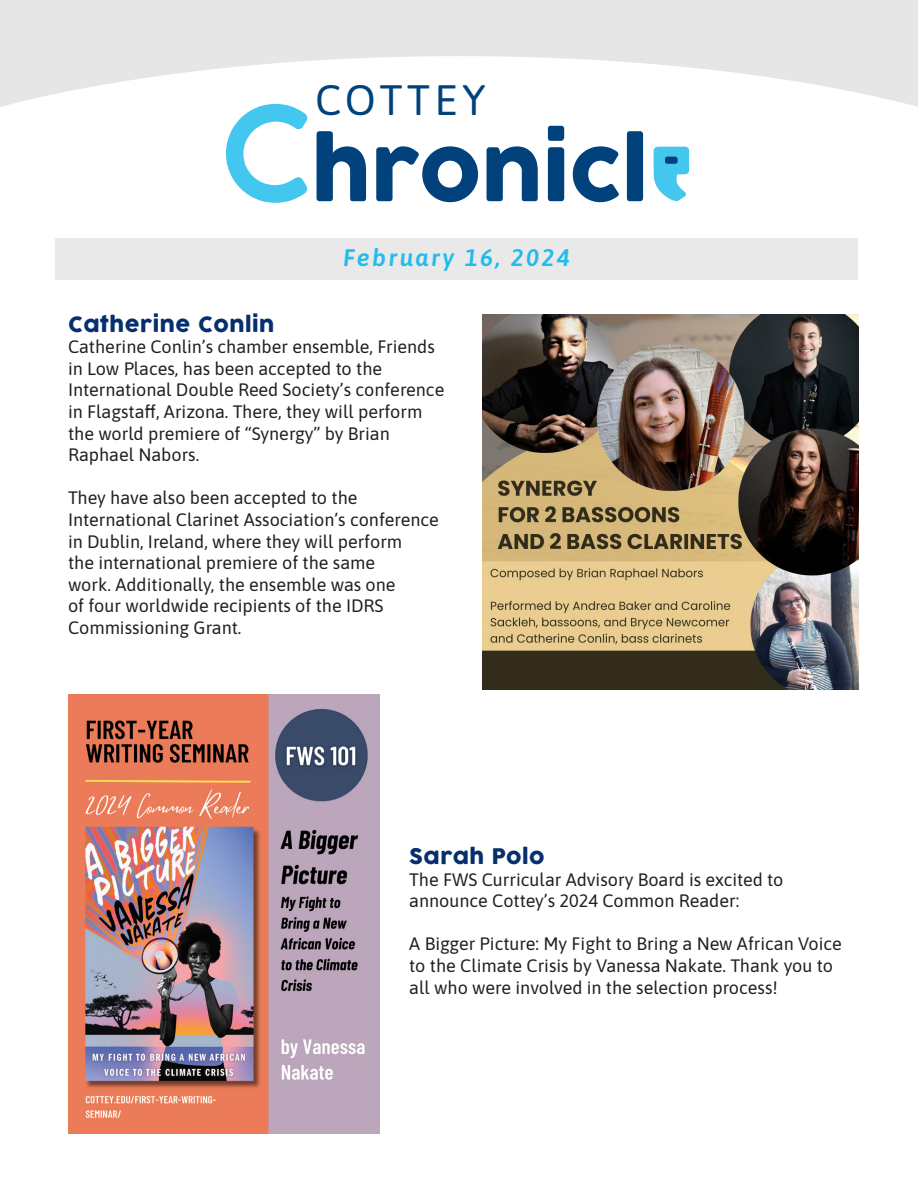
<style>
.page{position:relative;width:918px;height:1188px;background:#fff}
.page>*{position:absolute;margin:0;border:0;box-sizing:border-box;transform-origin:0 0}
.t1{font:42.45px "Asap";letter-spacing:.1em;color:#01427c}
.t2{font:italic 24px "Asap";letter-spacing:.105em;color:#21bcee}
.t3{font:21px "Cocogoose";letter-spacing:.025em;color:#062f6e}
.t4{font:18px/21.6px "Asap";color:#231f20}
</style>
<div class="page">
<div style="left:0;top:0;width:918px;height:269px;background:#e6e6e6"></div>
<div style="left:0;top:56px;width:918px;height:378px;background:#fff"></div>
<div style="left:55px;top:238px;width:802px;height:42px;background:#e9e9e9"></div>
<svg style="left:317px;top:131px;width:49px;height:70px;background:#5f88ac"></svg>
<svg style="left:376px;top:146px;width:102px;height:56px;background:#7396b6"></svg>
<svg style="left:487px;top:146px;width:51px;height:55px;background:#527ea5"></svg>
<svg style="left:548px;top:126px;width:16px;height:75px"></svg>
<svg style="left:573px;top:146px;width:46px;height:56px;background:#7196b6"></svg>
<svg style="left:627px;top:131px;width:16px;height:70px"></svg>
<svg style="left:654px;top:147px;width:35px;height:54px;background:#6cd2f1"></svg>
<svg style="left:226px;top:104px;width:81px;height:99px;background:#b0e7f7"></svg>
<div style="left:665px;top:157px;width:13px;height:7px;background:#01427c;border-radius:2px"></div>
<img style="left:483px;top:314px;width:375px;height:376px">
<img style="left:68px;top:694px;width:311px;height:440px">
<p class="t1" style="left:315px;top:71px;width:172px">COTTEY</p>
<p class="t2" style="left:343px;top:241px;width:228px">February 16, 2024</p>
<p class="t3" style="left:68px;top:309px;width:208px">Catherine Conlin</p>
<p class="t4" style="left:68px;top:335px;width:378px">Catherine Conlin’s chamber ensemble, Friends in Low Places, has been accepted to the International Double Reed Society’s conference in Flagstaff, Arizona. There, they will perform the world premiere of “Synergy” by Brian Raphael Nabors.</p>
<p class="t4" style="left:68px;top:486px;width:372px">They have also been accepted to the International Clarinet Association’s conference in Dublin, Ireland, where they will perform<br>the international premiere of the same<br>work. Additionally, the ensemble was one<br>of four worldwide recipients of the IDRS Commissioning Grant.</p>
<p class="t3" style="left:409px;top:842px;width:137px">Sarah Polo</p>
<p class="t4" style="left:409px;top:867px;width:376px">The FWS Curricular Advisory Board is excited to announce Cottey’s 2024 Common Reader:</p>
<p class="t4" style="left:409px;top:932px;width:434px">A Bigger Picture: My Fight to Bring a New African Voice to the Climate Crisis by Vanessa Nakate. Thank you to all who were involved in the selection process!</p>
</div>
